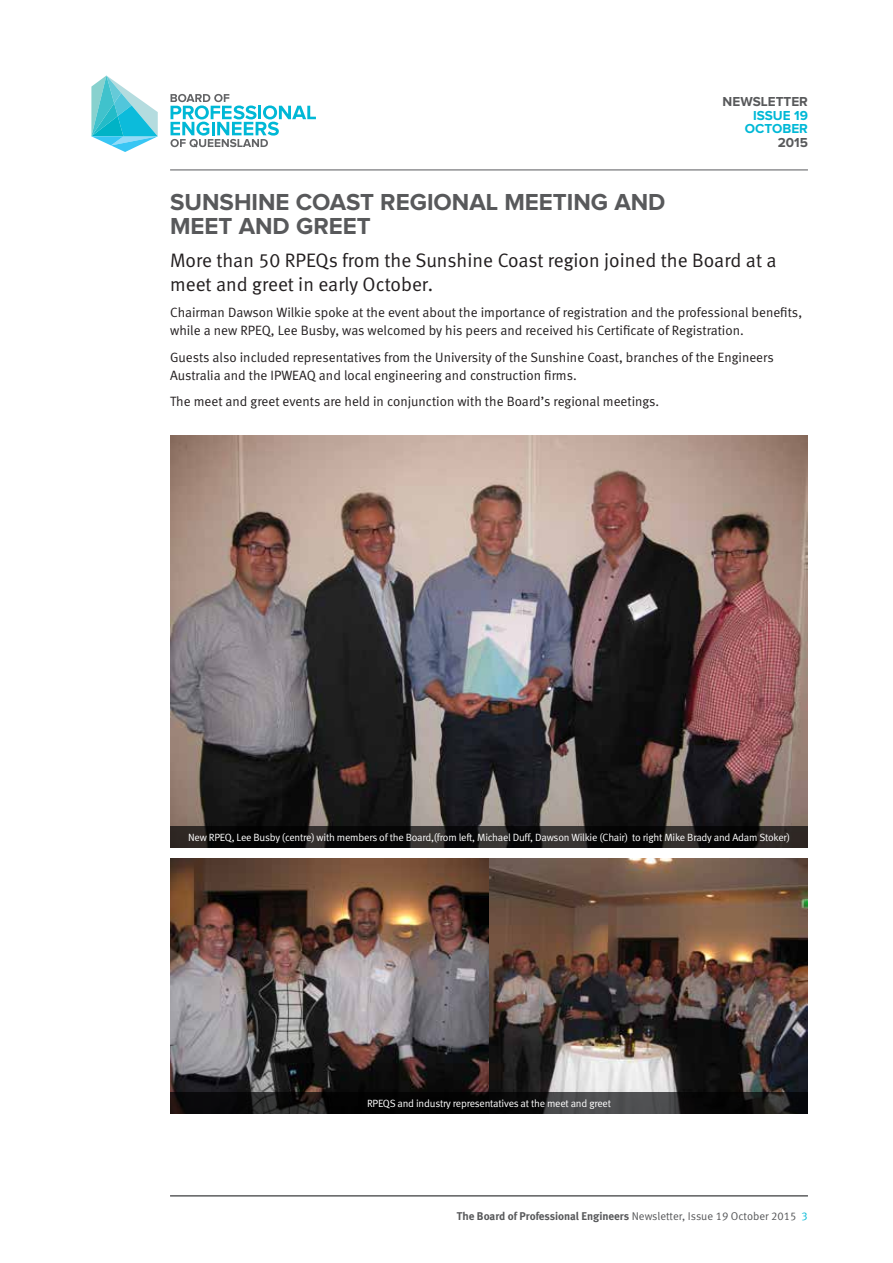
<style>
.page{position:relative;width:893px;height:1263px;background:#fff}
.page>*{position:absolute;margin:0;border:0;box-sizing:border-box;transform-origin:0 0}
.t1{font:700 24px/24px "Proxima Nova";color:#58595b}
.t2{font:19.5px/24px "Meta Normal LF";color:#231f20}
.t3{font:13.5px/18px "Meta Normal LF";color:#231f20}
.t4{font:700 13.5px "Proxima Nova";color:#58595b}
.t5{font:700 13.5px/13.5px "Proxima Nova";color:#00b8d6;text-align:center}
.t6{font:11.25px "Meta Bold LF";color:#58595b}
.t7{font:10.5px "Meta Normal LF";letter-spacing:-.02em;color:#fff}
.s1{font-family:"Meta Normal LF"}
.s2{font-family:"Meta Normal LF";color:#00b8d6}
</style>
<div class="page">
<hr style="left:170px;top:170px;width:638px;height:1px;background:#58595b">
<svg style="left:171px;top:94px;width:145px;height:53px"></svg>
<svg style="left:91px;top:75px;width:67px;height:77px"></svg>
<hr style="left:170px;top:1195px;width:638px;height:1px;background:#58595b">
<img style="left:170px;top:436px;width:638px;height:390px">
<img style="left:170px;top:858px;width:638px;height:234px">
<svg style="left:170px;top:826px;width:638px;height:22px;background:#171514"></svg>
<svg style="left:170px;top:1092px;width:638px;height:21px;background:#19191a"></svg>
<p class="t4" style="left:723px;top:96px;width:87px">NEWSLETTER</p>
<p class="t5" style="left:745px;top:109px;width:64px">ISSUE 19<br>OCTOBER</p>
<p class="t4" style="left:778px;top:136px;width:32px">2015</p>
<h1 class="t1" style="left:170px;top:191px;width:497px">SUNSHINE COAST REGIONAL MEETING AND<br>MEET AND GREET</h1>
<h2 class="t2" style="left:170px;top:248px;width:608px">More than 50 RPEQs from the Sunshine Coast region joined the Board at a meet and greet in early October.</h2>
<p class="t3" style="left:170px;top:303px;width:633px">Chairman Dawson Wilkie spoke at the event about the importance of registration and the professional benefits, while a new RPEQ, Lee Busby, was welcomed by his peers and received his Certificate of Registration.</p>
<p class="t3" style="left:170px;top:348px;width:605px">Guests also included representatives from the University of the Sunshine Coast, branches of the Engineers<br>Australia and the IPWEAQ and local engineering and construction firms.</p>
<p class="t3" style="left:170px;top:392px;width:491px">The meet and greet events are held in conjunction with the Board’s regional meetings.</p>
<p class="t7" style="left:188px;top:832px;width:603px">New RPEQ, Lee Busby (centre) with members of the Board,(from left, Michael Duff, Dawson Wilkie (Chair) to right Mike Brady and Adam Stoker)</p>
<p class="t7" style="left:367px;top:1097px;width:245px">RPEQS and industry representatives at the meet and greet</p>
<p class="t6" style="left:457px;top:1210px;width:353px">The Board of Professional Engineers <span class="s1">Newsletter, Issue 19 October 2015</span> <span class="s2">3</span></p>
</div>
